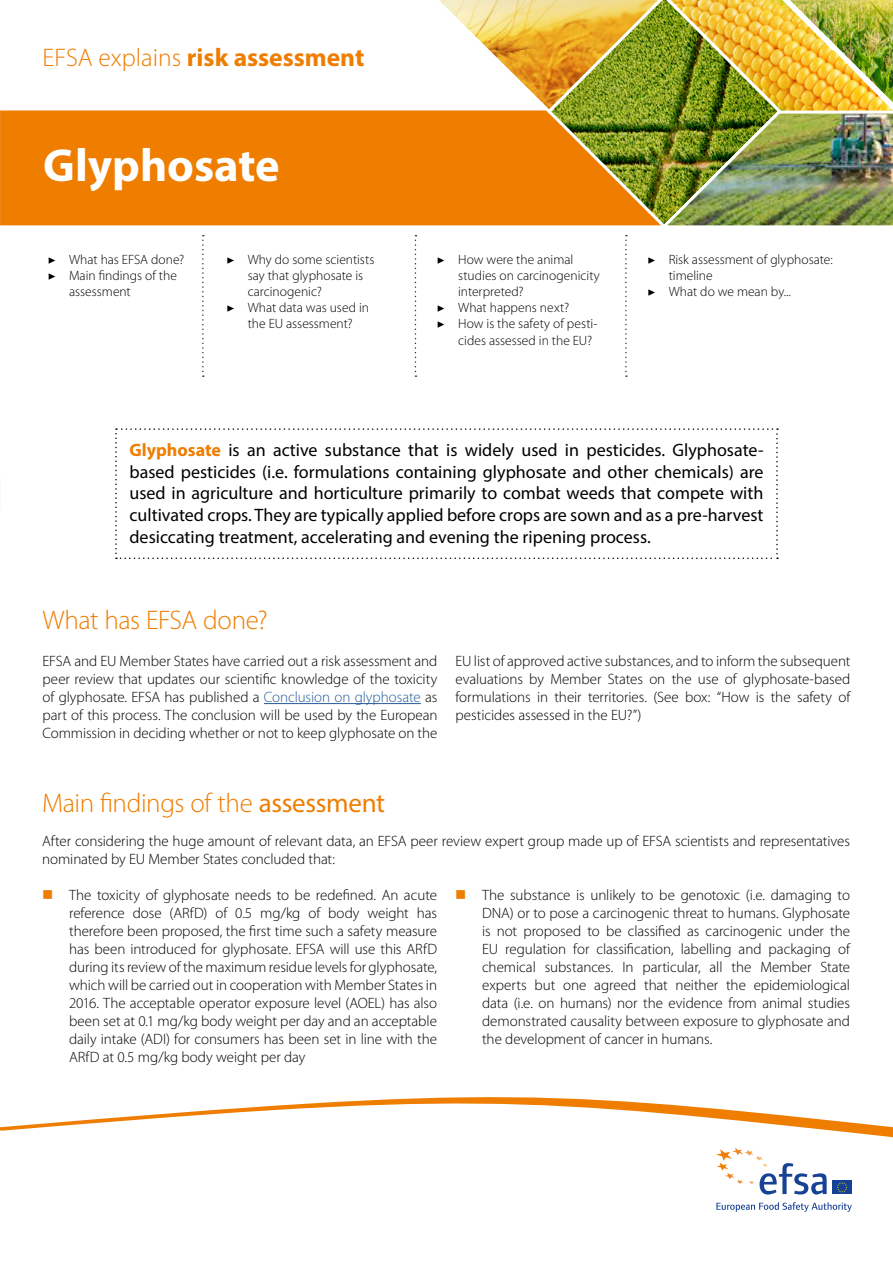
<style>
.page{position:relative;width:893px;height:1263px;background:#fff}
.page>*{position:absolute;margin:0;border:0;box-sizing:border-box;transform-origin:0 0}
.t1{font:700 46.5px "Myriad Pro";color:#fff}
.t2{font:300 27px "Myriad Pro";letter-spacing:-.015em;color:#ef7d00}
.t3{font:700 25.5px "Myriad Pro";color:#ef7d00}
.t4{font:18px/21.6px "Myriad Pro";color:#000;text-align:justify}
.t5{font:300 15px/18px "Myriad Pro";letter-spacing:-.005em;color:#000;text-align:justify}
.t6{font:300 13.5px "Myriad Pro";color:#000}
.s1{font-weight:300}
.s2{font-family:"Minion Pro";font-weight:400}
.s3{font-weight:700;color:#ef7d00}
.s4{color:#275b9b}
.s5{font-weight:400}
</style>
<div class="page">
<svg style="left:21px;top:1097px;width:872px;height:98px"></svg>
<svg style="left:716px;top:1202px;width:136px;height:10px"></svg>
<div style="left:832px;top:1181px;width:20px;height:13px;background:#164194"></div>
<svg style="left:837px;top:1182px;width:10px;height:10px"></svg>
<svg style="left:716px;top:1147px;width:111px;height:47px"></svg>
<svg style="left:202px;top:235px;width:2px;height:142px"></svg>
<svg style="left:0;top:1125px;width:21px;height:6px"></svg>
<div style="left:0;top:110px;width:408px;height:115px;background:#ef7d00"></div>
<img style="left:408px;top:0;width:485px;height:377px">
<hr style="left:264px;top:703px;width:157px;height:1px;background:#275b9b">
<svg style="left:115px;top:428px;width:663px;height:131px"></svg>
<h3 class="t3" style="left:42px;top:41px;width:323px"><span class="s1">EFSA explains</span> risk assessment</h3>
<h1 class="t1" style="left:43px;top:135px;width:238px">Glyphosate</h1>
<p class="t6" style="left:48px;top:252px;width:138px"><span class="s2">▶</span> What has EFSA done?</p>
<p class="t6" style="left:48px;top:268px;width:131px"><span class="s2">▶</span> Main findings of the</p>
<p class="t6" style="left:69px;top:284px;width:63px">assessment</p>
<p class="t6" style="left:226px;top:252px;width:150px"><span class="s2">▶</span> Why do some scientists</p>
<p class="t6" style="left:248px;top:268px;width:117px">say that glyphosate is</p>
<p class="t6" style="left:248px;top:284px;width:76px">carcinogenic?</p>
<p class="t6" style="left:226px;top:300px;width:144px"><span class="s2">▶</span> What data was used in</p>
<p class="t6" style="left:248px;top:316px;width:106px">the EU assessment?</p>
<p class="t6" style="left:437px;top:252px;width:138px"><span class="s2">▶</span> How were the animal</p>
<p class="t6" style="left:458px;top:268px;width:143px">studies on carcinogenicity</p>
<p class="t6" style="left:458px;top:284px;width:67px">interpreted?</p>
<p class="t6" style="left:437px;top:300px;width:134px"><span class="s2">▶</span> What happens next?</p>
<p class="t6" style="left:437px;top:316px;width:162px"><span class="s2">▶</span> How is the safety of pesti-</p>
<p class="t6" style="left:458px;top:333px;width:136px">cides assessed in the EU?</p>
<p class="t6" style="left:647px;top:252px;width:187px"><span class="s2">▶</span> Risk assessment of glyphosate:</p>
<p class="t6" style="left:669px;top:268px;width:46px">timeline</p>
<p class="t6" style="left:647px;top:284px;width:145px"><span class="s2">▶</span> What do we mean by...</p>
<p class="t4" style="left:129px;top:439px;width:636px"><span class="s3">Glyphosate</span> is an active substance that is widely used in pesticides. Glyphosate&shy;based pesticides (i.e. formulations containing glyphosate and other chemicals) are used in agriculture and horticulture primarily to combat weeds that compete with cultivated crops. They are typically applied before crops are sown and as a pre-harvest desiccating treatment, accelerating and evening the ripening process.</p>
<h2 class="t2" style="left:43px;top:606px;width:227px">What has EFSA done?</h2>
<p class="t5" style="left:43px;top:652px;width:396px">EFSA and EU Member States have carried out a risk assessment and peer review that updates our scientific knowledge of the toxicity of glyphosate. EFSA has published a <span class="s4">Conclusion on glyphosate</span> as part of this process. The conclusion will be used by the European Commission in deciding whether or not to keep glyphosate on the</p>
<p class="t5" style="left:455px;top:652px;width:396px">EU list of approved active substances, and to inform the subsequent evaluations by Member States on the use of glyphosate-based formulations in their territories. (See box: “How is the safety of pesticides assessed in the EU?”)</p>
<h2 class="t2" style="left:42px;top:788px;width:345px">Main findings of the <span class="s5">assessment</span></h2>
<p class="t5" style="left:42px;top:832px;width:809px">After considering the huge amount of relevant data, an EFSA peer review expert group made up of EFSA scientists and representatives nominated by EU Member States concluded that:</p>
<p class="t5" style="left:69px;top:886px;width:369px">The toxicity of glyphosate needs to be redefined. An acute reference dose (ARfD) of 0.5 mg/kg of body weight has therefore been proposed, the first time such a safety measure has been introduced for glyphosate. EFSA will use this ARfD during its review of the maximum residue levels for glyphosate, which will be carried out in cooperation with Member States in 2016. The acceptable operator exposure level (AOEL) has also been set at 0.1 mg/kg body weight per day and an acceptable daily intake (ADI) for consumers has been set in line with the ARfD at 0.5 mg/kg body weight per day</p>
<p class="t5" style="left:482px;top:886px;width:369px">The substance is unlikely to be genotoxic (i.e. damaging to DNA) or to pose a carcinogenic threat to humans. Glyphosate is not proposed to be classified as carcinogenic under the EU regulation for classification, labelling and packaging of chemical substances. In particular, all the Member State experts but one agreed that neither the epidemiological data (i.e. on humans) nor the evidence from animal studies demonstrated causality between exposure to glyphosate and the development of cancer in humans.</p>
</div>
